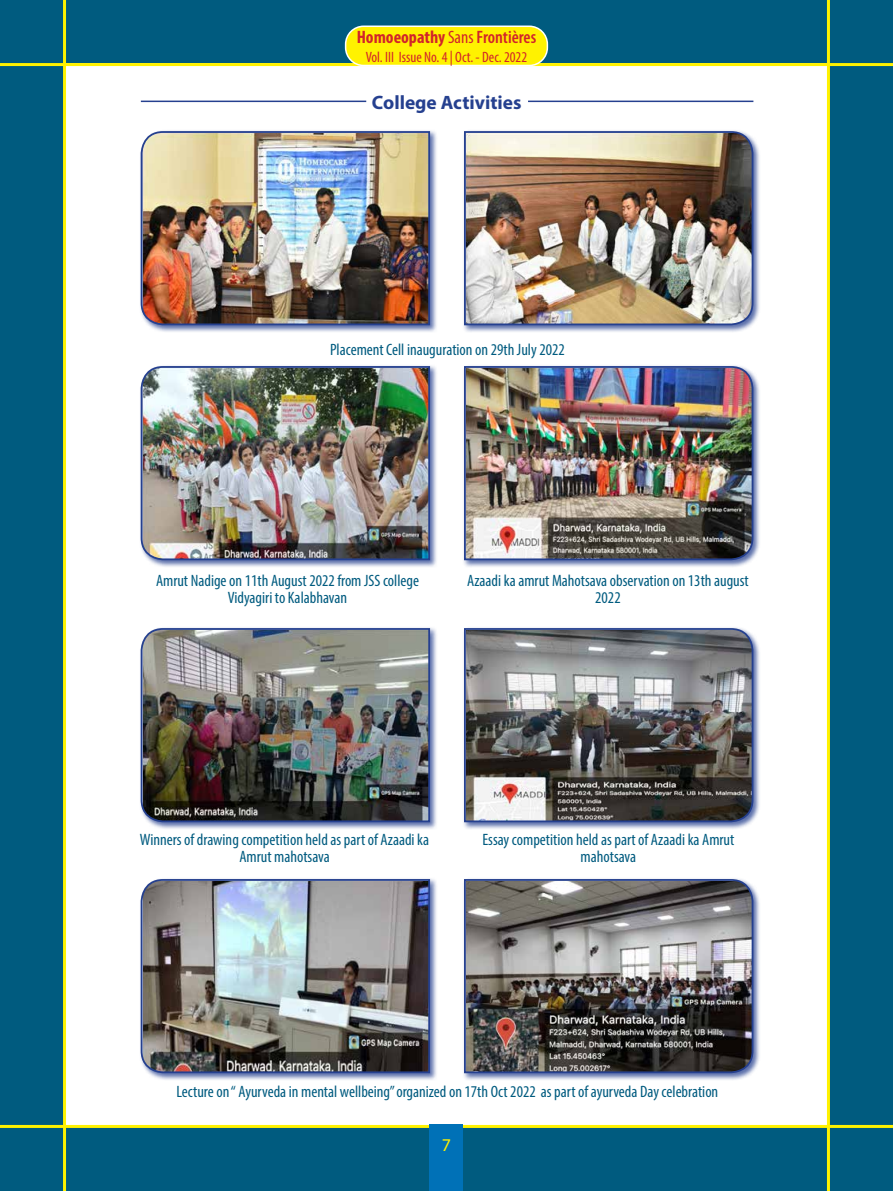
<style>
.page{position:relative;width:893px;height:1191px;background:#005b7f}
.page>*{position:absolute;margin:0;border:0;box-sizing:border-box;transform-origin:0 0}
.t1{font:700 19.35px "Myriad Pro";color:#25408f}
.t2{font:700 condensed 18px "Myriad Pro";color:#d2232a}
.t3{font:18px "Myriad Pro";color:#fff200}
.t4{font:condensed 16.5px/16.8px "Myriad Pro";color:#005b7f;text-align:center}
.t5{font:condensed 15px "Myriad Pro";color:#d2232a}
.s1{font-weight:400}
.s2{font-weight:600}
</style>
<div class="page">
<div style="left:64px;top:64px;width:765px;height:1063px;background:#fff"></div>
<hr style="left:63px;top:0;width:3px;height:1191px;background:#fff200">
<hr style="left:827px;top:0;width:3px;height:1191px;background:#fff200">
<hr style="left:0;top:63px;width:893px;height:3px;background:#fff200">
<hr style="left:0;top:1125px;width:893px;height:3px;background:#fff200">
<div style="left:430px;top:1124px;width:33px;height:67px;background:#0071b7"></div>
<div style="left:462px;top:364px;width:299px;height:204px;background:#25408f;opacity:.75"></div>
<img style="left:463px;top:365px;width:291px;height:196px">
<div style="left:139px;top:364px;width:299px;height:204px;background:#25408f;opacity:.75"></div>
<img style="left:140px;top:365px;width:291px;height:196px">
<div style="left:462px;top:626px;width:299px;height:204px;background:#25408f;opacity:.75"></div>
<img style="left:463px;top:627px;width:291px;height:196px">
<div style="left:139px;top:626px;width:299px;height:204px;background:#25408f;opacity:.75"></div>
<img style="left:140px;top:627px;width:291px;height:196px">
<div style="left:462px;top:129px;width:299px;height:204px;background:#25408f;opacity:.75"></div>
<img style="left:463px;top:130px;width:291px;height:196px">
<div style="left:139px;top:129px;width:299px;height:204px;background:#25408f;opacity:.75"></div>
<img style="left:140px;top:130px;width:291px;height:196px">
<div style="left:462px;top:877px;width:299px;height:204px;background:#25408f;opacity:.75"></div>
<img style="left:463px;top:878px;width:291px;height:196px">
<div style="left:139px;top:877px;width:299px;height:204px;background:#25408f;opacity:.75"></div>
<img style="left:140px;top:878px;width:291px;height:196px">
<hr style="left:141px;top:101px;width:225px;height:1px;background:#25408f">
<hr style="left:528px;top:101px;width:225px;height:1px;background:#25408f">
<div style="left:346px;top:26px;width:201px;height:39px;background:#fff200;border-radius:18px"></div>
<div style="left:345px;top:26px;width:203px;height:40px;border:2px solid #fff;border-radius:18px"></div>
<p class="t2" style="left:357px;top:26px;width:181px">Homoeopathy <span class="s1">Sans</span> <span class="s2">Frontières</span></p>
<p class="t5" style="left:366px;top:48px;width:163px">Vol. III Issue No. 4 | Oct. - Dec. 2022</p>
<p class="t1" style="left:372px;top:89px;width:151px">College Activities</p>
<p class="t4" style="left:330px;top:341px;width:236px">Placement Cell inauguration on 29th July 2022</p>
<p class="t4" style="left:156px;top:572px;width:265px">Amrut Nadige on 11th August 2022 from JSS college<br>Vidyagiri to Kalabhavan</p>
<p class="t4" style="left:467px;top:572px;width:283px">Azaadi ka amrut Mahotsava observation on 13th august<br>2022</p>
<p class="t4" style="left:140px;top:831px;width:291px">Winners of drawing competition held as part of Azaadi ka<br>Amrut mahotsava</p>
<p class="t4" style="left:482px;top:831px;width:253px">Essay competition held as part of Azaadi ka Amrut mahotsava</p>
<p class="t4" style="left:177px;top:1082px;width:543px">Lecture on “ Ayurveda in mental wellbeing” organized on 17th Oct 2022 as part of ayurveda Day celebration</p>
<p class="t3" style="left:442px;top:1134px;width:11px">7</p>
</div>
